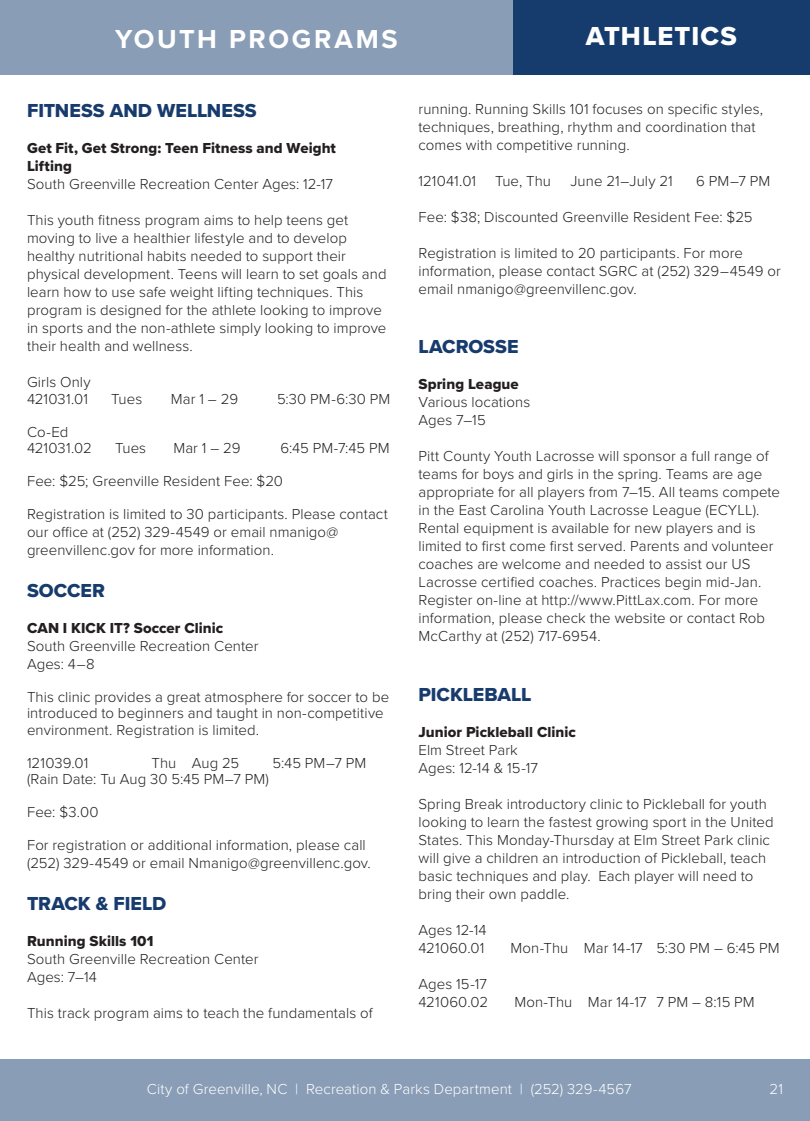
<style>
.page{position:relative;width:810px;height:1121px;background:#fff}
.page>*{position:absolute;margin:0;border:0;box-sizing:border-box;transform-origin:0 0}
.t1{font:700 27px "Proxima Nova";letter-spacing:.095em;color:#fff}
.t2{font:27px "Proxima Nova Extrabld";letter-spacing:.04em;color:#fff}
.t3{font:19.5px "Proxima Nova Extrabld";color:#183b6e}
.t4{font:300 15px/18px "Proxima Nova";letter-spacing:.005em;color:#231f20}
.t5{font:15px/18px "Proxima Nova Extrabld";letter-spacing:.005em;color:#231f20}
.t6{font:300 15px "Proxima Nova";letter-spacing:.005em;color:#fff}
.s1{font-family:"Proxima Nova Extrabld";font-weight:400}
</style>
<div class="page">
<div style="left:0;top:1059px;width:810px;height:61px;background:#8a9db6"></div>
<svg style="left:0;top:0;width:810px;height:75px;background:#617a9c"></svg>
<h1 class="t1" style="left:115px;top:19px;width:284px">YOUTH PROGRAMS</h1>
<p class="t2" style="left:586px;top:16px;width:153px">ATHLETICS</p>
<p class="t3" style="left:27px;top:96px;width:231px">FITNESS AND WELLNESS</p>
<p class="t5" style="left:27px;top:139px;width:311px">Get Fit, Get Strong: Teen Fitness and Weight<br>Lifting</p>
<p class="t4" style="left:27px;top:174px;width:308px">South Greenville Recreation Center Ages: 12-17</p>
<p class="t4" style="left:27px;top:210px;width:361px">This youth fitness program aims to help teens get moving to live a healthier lifestyle and to develop healthy nutritional habits needed to support their physical development. Teens will learn to set goals and learn how to use safe weight lifting techniques. This program is designed for the athlete looking to improve in sports and the non-athlete simply looking to improve their health and wellness.</p>
<p class="t4" style="left:27px;top:372px;width:65px">Girls Only</p>
<p class="t4" style="left:27px;top:389px;width:63px">421031.01</p>
<p class="t4" style="left:111px;top:389px;width:33px">Tues</p>
<p class="t4" style="left:171px;top:389px;width:69px">Mar 1 – 29</p>
<p class="t4" style="left:277px;top:389px;width:115px">5:30 PM-6:30 PM</p>
<p class="t4" style="left:27px;top:422px;width:43px">Co-Ed</p>
<p class="t4" style="left:27px;top:438px;width:66px">421031.02</p>
<p class="t4" style="left:115px;top:438px;width:33px">Tues</p>
<p class="t4" style="left:173px;top:438px;width:69px">Mar 1 – 29</p>
<p class="t4" style="left:280px;top:438px;width:111px">6:45 PM-7:45 PM</p>
<p class="t4" style="left:27px;top:471px;width:258px">Fee: $25; Greenville Resident Fee: $20</p>
<p class="t4" style="left:27px;top:504px;width:362px">Registration is limited to 30 participants. Please contact our office at (252) 329-4549 or email nmanigo@ greenvillenc.gov for more information.</p>
<p class="t3" style="left:27px;top:576px;width:80px">SOCCER</p>
<p class="t4" style="left:27px;top:618px;width:233px"><span class="s1">CAN I KICK IT? Soccer Clinic<br></span>South Greenville Recreation Center</p>
<p class="t4" style="left:27px;top:654px;width:69px">Ages: 4–8</p>
<p class="t4" style="left:27px;top:688px;width:364px;line-height:16.5px">This clinic provides a great atmosphere for soccer to be introduced to beginners and taught in non-competitive environment. Registration is limited.</p>
<p class="t4" style="left:27px;top:753px;width:63px">121039.01</p>
<p class="t4" style="left:152px;top:753px;width:89px">Thu Aug 25</p>
<p class="t4" style="left:273px;top:753px;width:95px">5:45 PM–7 PM</p>
<p class="t4" style="left:27px;top:769px;width:244px">(Rain Date: Tu Aug 30 5:45 PM–7 PM)</p>
<p class="t4" style="left:27px;top:802px;width:73px">Fee: $3.00</p>
<p class="t4" style="left:27px;top:835px;width:345px">For registration or additional information, please call (252) 329-4549 or email Nmanigo@greenvillenc.gov.</p>
<p class="t3" style="left:27px;top:888px;width:141px">TRACK &amp; FIELD</p>
<p class="t5" style="left:27px;top:931px;width:128px">Running Skills 101</p>
<p class="t4" style="left:27px;top:949px;width:233px">South Greenville Recreation Center<br>Ages: 7–14</p>
<p class="t4" style="left:27px;top:1003px;width:347px">This track program aims to teach the fundamentals of</p>
<p class="t4" style="left:418px;top:99px;width:346px">running. Running Skills 101 focuses on specific styles, techniques, breathing, rhythm and coordination that comes with competitive running.</p>
<p class="t4" style="left:418px;top:171px;width:134px">121041.01 Tue, Thu</p>
<p class="t4" style="left:570px;top:171px;width:104px">June 21–July 21</p>
<p class="t4" style="left:696px;top:171px;width:76px">6 PM–7 PM</p>
<p class="t4" style="left:418px;top:207px;width:336px">Fee: $38; Discounted Greenville Resident Fee: $25</p>
<p class="t4" style="left:418px;top:243px;width:364px">Registration is limited to 20 participants. For more information, please contact SGRC at (252) 329–4549 or email nmanigo@greenvillenc.gov.</p>
<p class="t3" style="left:418px;top:332px;width:102px">LACROSSE</p>
<p class="t5" style="left:418px;top:375px;width:102px">Spring League</p>
<p class="t4" style="left:418px;top:392px;width:113px">Various locations</p>
<p class="t4" style="left:418px;top:410px;width:69px">Ages 7–15</p>
<p class="t4" style="left:418px;top:446px;width:363px">Pitt County Youth Lacrosse will sponsor a full range of teams for boys and girls in the spring. Teams are age appropriate for all players from 7–15. All teams compete in the East Carolina Youth Lacrosse League (ECYLL).<br>Rental equipment is available for new players and is limited to first come first served. Parents and volunteer coaches are welcome and needed to assist our US Lacrosse certified coaches. Practices begin mid-Jan.</p>
<p class="t4" style="left:418px;top:590px;width:348px">Register on-line at http://www.PittLax.com. For more information, please check the website or contact Rob<br>McCarthy at (252) 717-6954.</p>
<p class="t3" style="left:418px;top:679px;width:115px">PICKLEBALL</p>
<p class="t5" style="left:418px;top:722px;width:159px">Junior Pickleball Clinic</p>
<p class="t4" style="left:418px;top:740px;width:101px">Elm Street Park</p>
<p class="t4" style="left:418px;top:758px;width:121px">Ages: 12-14 &amp; 15-17</p>
<p class="t4" style="left:418px;top:794px;width:357px">Spring Break introductory clinic to Pickleball for youth looking to learn the fastest growing sport in the United States. This Monday-Thursday at Elm Street Park clinic will give a children an introduction of Pickleball, teach basic techniques and play. Each player will need to bring their own paddle.</p>
<p class="t4" style="left:418px;top:920px;width:70px">Ages 12-14</p>
<p class="t4" style="left:418px;top:938px;width:68px">421060.01</p>
<p class="t4" style="left:511px;top:938px;width:271px">Mon-Thu Mar 14-17 5:30 PM – 6:45 PM</p>
<p class="t4" style="left:418px;top:974px;width:70px">Ages 15-17</p>
<p class="t4" style="left:418px;top:992px;width:71px">421060.02</p>
<p class="t4" style="left:514px;top:992px;width:242px">Mon-Thu Mar 14-17 7 PM – 8:15 PM</p>
<p class="t6" style="left:147px;top:1077px;width:486px">City of Greenville, NC | Recreation &amp; Parks Department | (252) 329-4567</p>
<p class="t6" style="left:770px;top:1077px;width:15px">21</p>
</div>
